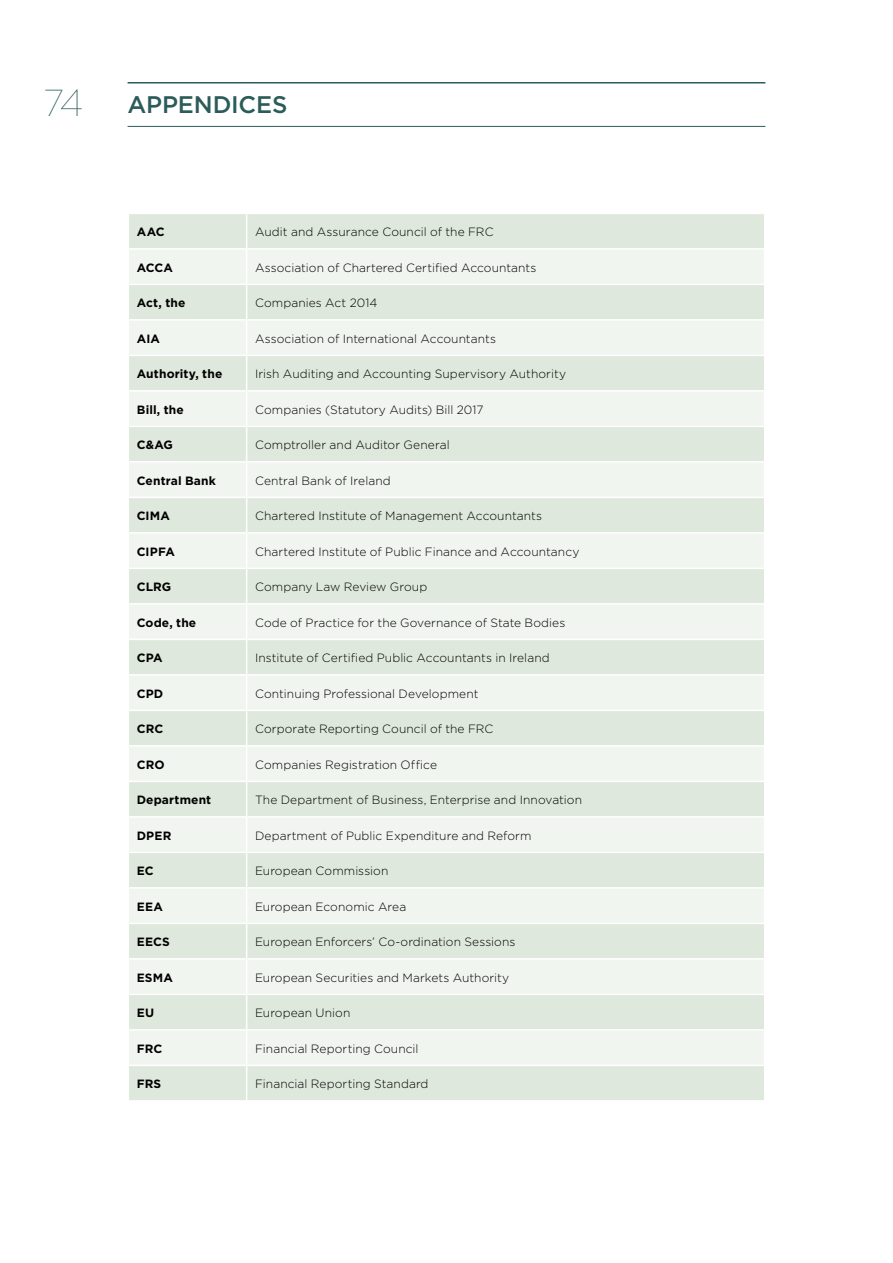
<style>
.page{position:relative;width:893px;height:1263px;background:#fff}
.page>*{position:absolute;margin:0;border:0;box-sizing:border-box;transform-origin:0 0}
.t1{font:500 24px "Gotham HTF";color:#2b5c59}
.t2{font:300 12px "Gotham HTF";letter-spacing:.005em;color:#000}
.t3{font:700 12px "Gotham HTF";letter-spacing:.01em;color:#000}
.s1{font-weight:100;font-size:37.5px}
</style>
<div class="page">
<div style="left:129px;top:214px;width:635px;height:886px;background:#dfe8dc"></div>
<svg style="left:129px;top:250px;width:635px;height:814px;fill:#f1f5f0"></svg>
<hr style="left:246px;top:214px;width:1px;height:34px;background:#fff">
<hr style="left:128px;top:248px;width:119px;height:2px;background:#fff">
<hr style="left:247px;top:248px;width:518px;height:2px;background:#fff">
<hr style="left:246px;top:250px;width:1px;height:34px;background:#fff">
<hr style="left:128px;top:284px;width:119px;height:1px;background:#fff">
<hr style="left:247px;top:284px;width:518px;height:1px;background:#fff">
<hr style="left:246px;top:285px;width:1px;height:34px;background:#fff">
<hr style="left:128px;top:319px;width:119px;height:2px;background:#fff">
<hr style="left:247px;top:319px;width:518px;height:2px;background:#fff">
<hr style="left:246px;top:321px;width:1px;height:34px;background:#fff">
<hr style="left:128px;top:355px;width:119px;height:1px;background:#fff">
<hr style="left:247px;top:355px;width:518px;height:1px;background:#fff">
<hr style="left:246px;top:356px;width:1px;height:34px;background:#fff">
<hr style="left:128px;top:390px;width:119px;height:2px;background:#fff">
<hr style="left:247px;top:390px;width:518px;height:2px;background:#fff">
<hr style="left:246px;top:392px;width:1px;height:34px;background:#fff">
<hr style="left:128px;top:426px;width:119px;height:1px;background:#fff">
<hr style="left:247px;top:426px;width:518px;height:1px;background:#fff">
<hr style="left:246px;top:427px;width:1px;height:34px;background:#fff">
<hr style="left:128px;top:461px;width:119px;height:2px;background:#fff">
<hr style="left:247px;top:461px;width:518px;height:2px;background:#fff">
<hr style="left:246px;top:463px;width:1px;height:34px;background:#fff">
<hr style="left:128px;top:497px;width:119px;height:1px;background:#fff">
<hr style="left:247px;top:497px;width:518px;height:1px;background:#fff">
<hr style="left:246px;top:498px;width:1px;height:34px;background:#fff">
<hr style="left:128px;top:532px;width:119px;height:2px;background:#fff">
<hr style="left:247px;top:532px;width:518px;height:2px;background:#fff">
<hr style="left:246px;top:534px;width:1px;height:34px;background:#fff">
<hr style="left:128px;top:568px;width:119px;height:1px;background:#fff">
<hr style="left:247px;top:568px;width:518px;height:1px;background:#fff">
<hr style="left:246px;top:569px;width:1px;height:34px;background:#fff">
<hr style="left:128px;top:603px;width:119px;height:2px;background:#fff">
<hr style="left:247px;top:603px;width:518px;height:2px;background:#fff">
<hr style="left:246px;top:605px;width:1px;height:34px;background:#fff">
<hr style="left:128px;top:639px;width:119px;height:1px;background:#fff">
<hr style="left:247px;top:639px;width:518px;height:1px;background:#fff">
<hr style="left:246px;top:640px;width:1px;height:34px;background:#fff">
<hr style="left:128px;top:674px;width:119px;height:2px;background:#fff">
<hr style="left:247px;top:674px;width:518px;height:2px;background:#fff">
<hr style="left:246px;top:676px;width:1px;height:34px;background:#fff">
<hr style="left:128px;top:710px;width:119px;height:1px;background:#fff">
<hr style="left:247px;top:710px;width:518px;height:1px;background:#fff">
<hr style="left:246px;top:711px;width:1px;height:34px;background:#fff">
<hr style="left:128px;top:745px;width:119px;height:2px;background:#fff">
<hr style="left:247px;top:745px;width:518px;height:2px;background:#fff">
<hr style="left:246px;top:747px;width:1px;height:34px;background:#fff">
<hr style="left:128px;top:781px;width:119px;height:1px;background:#fff">
<hr style="left:247px;top:781px;width:518px;height:1px;background:#fff">
<hr style="left:246px;top:782px;width:1px;height:34px;background:#fff">
<hr style="left:128px;top:816px;width:119px;height:2px;background:#fff">
<hr style="left:247px;top:816px;width:518px;height:2px;background:#fff">
<hr style="left:246px;top:818px;width:1px;height:34px;background:#fff">
<hr style="left:128px;top:852px;width:119px;height:1px;background:#fff">
<hr style="left:247px;top:852px;width:518px;height:1px;background:#fff">
<hr style="left:246px;top:853px;width:1px;height:34px;background:#fff">
<hr style="left:128px;top:887px;width:119px;height:2px;background:#fff">
<hr style="left:247px;top:887px;width:518px;height:2px;background:#fff">
<hr style="left:246px;top:889px;width:1px;height:34px;background:#fff">
<hr style="left:128px;top:923px;width:119px;height:1px;background:#fff">
<hr style="left:247px;top:923px;width:518px;height:1px;background:#fff">
<hr style="left:246px;top:924px;width:1px;height:34px;background:#fff">
<hr style="left:128px;top:958px;width:119px;height:2px;background:#fff">
<hr style="left:247px;top:958px;width:518px;height:2px;background:#fff">
<hr style="left:246px;top:960px;width:1px;height:34px;background:#fff">
<hr style="left:128px;top:994px;width:119px;height:1px;background:#fff">
<hr style="left:247px;top:994px;width:518px;height:1px;background:#fff">
<hr style="left:246px;top:995px;width:1px;height:34px;background:#fff">
<hr style="left:128px;top:1029px;width:119px;height:2px;background:#fff">
<hr style="left:247px;top:1029px;width:518px;height:2px;background:#fff">
<hr style="left:246px;top:1031px;width:1px;height:33px;background:#fff">
<hr style="left:128px;top:1064px;width:119px;height:2px;background:#fff">
<hr style="left:247px;top:1064px;width:518px;height:2px;background:#fff">
<hr style="left:246px;top:1066px;width:1px;height:34px;background:#fff">
<hr style="left:128px;top:82px;width:637px;height:1px;background:#2b5c59">
<hr style="left:128px;top:126px;width:637px;height:1px;background:#2b5c59">
<h1 class="t1" style="left:43px;top:91px;width:120px"><span class="s1">74</span> APPEN</h1>
<h1 class="t1" style="left:213px;top:91px;width:33px">DICES</h1>
<p class="t3" style="left:137px;top:225px;width:29px">AA C</p>
<p class="t2" style="left:255px;top:225px;width:240px">Audit and Assurance Council of the FRC</p>
<p class="t3" style="left:137px;top:260px;width:37px">ACCA</p>
<p class="t2" style="left:255px;top:261px;width:283px">Association of Chartered Certified Accountants</p>
<p class="t3" style="left:137px;top:296px;width:50px">Act, the</p>
<p class="t2" style="left:255px;top:296px;width:124px">Companies Act 2014</p>
<p class="t3" style="left:137px;top:331px;width:24px">AIA</p>
<p class="t2" style="left:255px;top:332px;width:242px">Association of International Accountants</p>
<p class="t3" style="left:137px;top:367px;width:87px">Authority, the</p>
<p class="t2" style="left:255px;top:367px;width:312px">Irish Auditing and Accounting Supervisory Authority</p>
<p class="t3" style="left:137px;top:402px;width:49px">Bill, the</p>
<p class="t2" style="left:255px;top:403px;width:230px">Companies (Statutory Audits) Bill 2017</p>
<p class="t3" style="left:137px;top:438px;width:38px">C&amp;AG</p>
<p class="t2" style="left:255px;top:438px;width:196px">Comptroller and Auditor General</p>
<p class="t3" style="left:137px;top:473px;width:81px">Central Bank</p>
<p class="t2" style="left:255px;top:474px;width:137px">Central Bank of Ireland</p>
<p class="t3" style="left:137px;top:509px;width:34px">CIMA</p>
<p class="t2" style="left:255px;top:509px;width:288px">Chartered Institute of Management Accountants</p>
<p class="t3" style="left:137px;top:544px;width:39px">CIPFA</p>
<p class="t2" style="left:255px;top:545px;width:326px">Chartered Institute of Public Finance and Accountancy</p>
<p class="t3" style="left:137px;top:580px;width:36px">CLRG</p>
<p class="t2" style="left:255px;top:580px;width:174px">Company Law Review Group</p>
<p class="t3" style="left:137px;top:615px;width:61px">Code, the</p>
<p class="t2" style="left:255px;top:616px;width:312px">Code of Practice for the Governance of State Bodies</p>
<p class="t3" style="left:137px;top:651px;width:18px">CPA</p>
<p class="t2" style="left:255px;top:651px;width:296px">Institute of Certified Public Accountants in Ireland</p>
<p class="t3" style="left:137px;top:686px;width:28px">CPD</p>
<p class="t2" style="left:255px;top:687px;width:225px">Continuing Professional Development</p>
<p class="t3" style="left:137px;top:722px;width:28px">CRC</p>
<p class="t2" style="left:255px;top:722px;width:240px">Corporate Reporting Council of the FRC</p>
<p class="t3" style="left:137px;top:757px;width:29px">CRO</p>
<p class="t2" style="left:255px;top:758px;width:183px">Companies Registration Office</p>
<p class="t3" style="left:137px;top:793px;width:76px">Department</p>
<p class="t2" style="left:255px;top:793px;width:328px">The Department of Business, Enterprise and Innovation</p>
<p class="t3" style="left:137px;top:828px;width:19px">DPER</p>
<p class="t2" style="left:255px;top:829px;width:278px">Department of Public Expenditure and Reform</p>
<p class="t3" style="left:137px;top:864px;width:18px">EC</p>
<p class="t2" style="left:255px;top:864px;width:135px">European Commission</p>
<p class="t3" style="left:137px;top:899px;width:10px">EEA</p>
<p class="t2" style="left:255px;top:900px;width:153px">European Economic Area</p>
<p class="t3" style="left:137px;top:935px;width:35px">EECS</p>
<p class="t2" style="left:255px;top:935px;width:262px">European Enforcers’ Co-ordination Sessions</p>
<p class="t3" style="left:137px;top:970px;width:37px">ESMA</p>
<p class="t2" style="left:255px;top:971px;width:256px">European Securities and Markets Authority</p>
<p class="t3" style="left:137px;top:1006px;width:19px">EU</p>
<p class="t2" style="left:255px;top:1006px;width:97px">European Union</p>
<p class="t3" style="left:137px;top:1041px;width:27px">FRC</p>
<p class="t2" style="left:255px;top:1042px;width:165px">Financial Reporting Council</p>
<p class="t3" style="left:137px;top:1077px;width:26px">FRS</p>
<p class="t2" style="left:255px;top:1077px;width:175px">Financial Reporting Standard</p>
</div>
